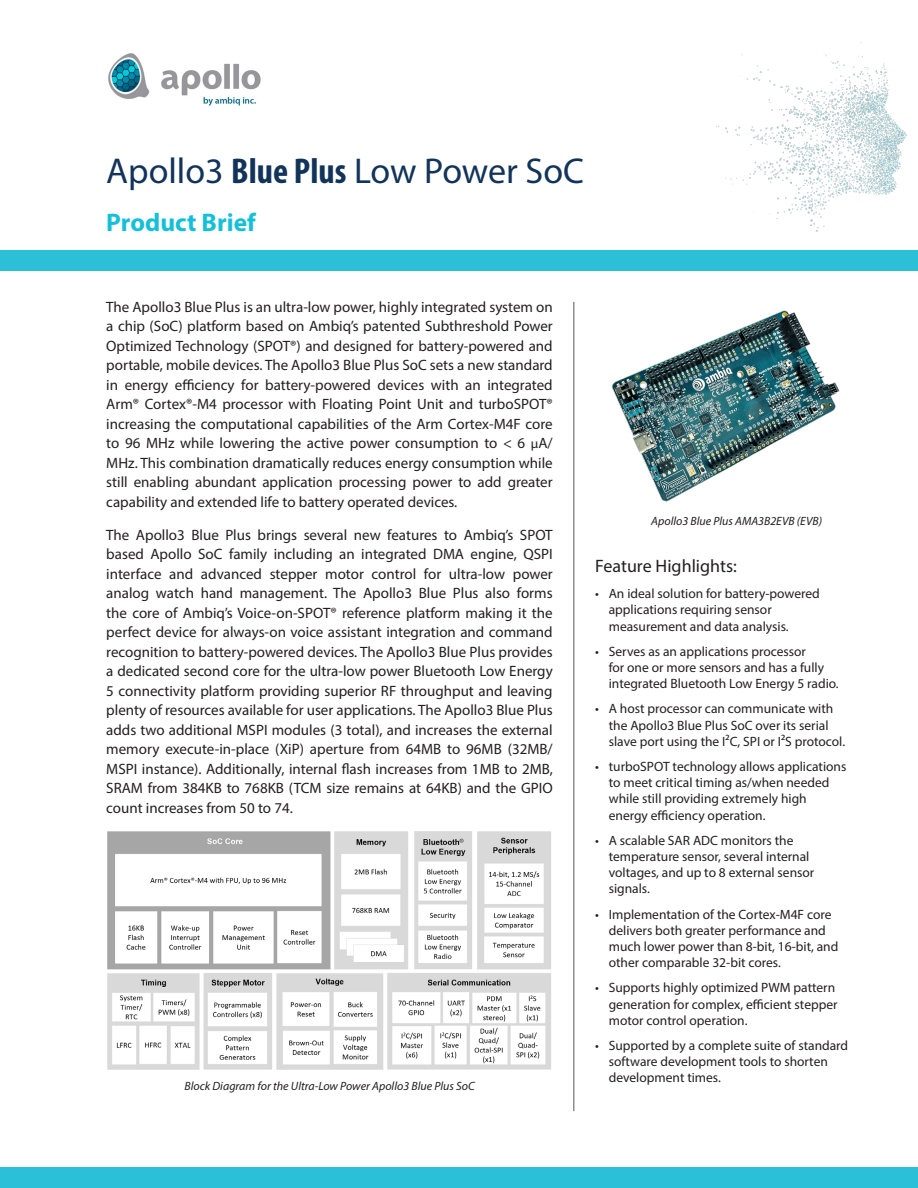
<style>
.page{position:relative;width:918px;height:1188px;background:#fff}
.page>*{position:absolute;margin:0;border:0;box-sizing:border-box;transform-origin:0 0}
.t1{font:36px "Myriad Pro";color:#12345a}
.t2{font:700 25.5px "Myriad Pro";color:#14c0d8}
.t3{font:18px "Myriad Pro";color:#231f20}
.t4{font:15px/19.5px "Myriad Pro";color:#231f20;text-align:justify}
.t5{font:13.5px/16.2px "Myriad Pro";color:#231f20}
.t6{font:italic 12px "Myriad Pro";color:#231f20}
.s1{font-weight:700;font-stretch:condensed}
.s2{font-size:13.5px}
</style>
<div class="page">
<div style="left:0;top:1167px;width:918px;height:21px;background:#2bc0d7"></div>
<hr style="left:574px;top:302px;width:1px;height:809px;background:#57585a">
<div style="left:0;top:250px;width:918px;height:21px;background:#2bc0d7"></div>
<img style="left:108px;top:53px;width:153px;height:53px">
<img style="left:107px;top:831px;width:444px;height:239px">
<img style="left:718px;top:42px;width:189px;height:189px">
<img style="left:612px;top:310px;width:228px;height:192px">
<h1 class="t1" style="left:106px;top:149px;width:479px">Apollo3 <span class="s1">Blue Plus</span> Low Power SoC</h1>
<h2 class="t2" style="left:106px;top:206px;width:151px">Product Brief</h2>
<p class="t4" style="left:106px;top:297px;width:448px">The Apollo3 Blue Plus is an ultra-low power, highly integrated system on a chip (SoC) platform based on Ambiq’s patented Subthreshold Power Optimized Technology (SPOT®) and designed for battery-powered and portable, mobile devices. The Apollo3 Blue Plus SoC sets a new standard in energy efficiency for battery-powered devices with an integrated Arm® Cortex®-M4 processor with Floating Point Unit and turboSPOT® increasing the computational capabilities of the Arm Cortex-M4F core to 96 MHz while lowering the active power consumption to &lt; 6 <span class="s2">μ</span>A/ MHz. This combination dramatically reduces energy consumption while still enabling abundant application processing power to add greater capability and extended life to battery operated devices.</p>
<p class="t4" style="left:106px;top:525px;width:448px">The Apollo3 Blue Plus brings several new features to Ambiq’s SPOT based Apollo SoC family including an integrated DMA engine, QSPI interface and advanced stepper motor control for ultra-low power analog watch hand management. The Apollo3 Blue Plus also forms the core of Ambiq’s Voice-on-SPOT® reference platform making it the perfect device for always-on voice assistant integration and command recognition to battery-powered devices. The Apollo3 Blue Plus provides a dedicated second core for the ultra-low power Bluetooth Low Energy 5 connectivity platform providing superior RF throughput and leaving plenty of resources available for user applications. The Apollo3 Blue Plus adds two additional MSPI modules (3 total), and increases the external memory execute-in-place (XiP) aperture from 64MB to 96MB (32MB/ MSPI instance). Additionally, internal flash increases from 1MB to 2MB, SRAM from 384KB to 768KB (TCM size remains at 64KB) and the GPIO count increases from 50 to 74.</p>
<p class="t6" style="left:184px;top:1079px;width:292px">Block Diagram for the Ultra-Low Power Apollo3 Blue Plus SoC</p>
<p class="t6" style="left:651px;top:514px;width:172px">Apollo3 Blue Plus AMA3B2EVB (EVB)</p>
<p class="t3" style="left:595px;top:554px;width:143px">Feature Highlights:</p>
<p class="t5" style="left:609px;top:585px;width:213px;text-indent:-14px">• An ideal solution for battery-powered applications requiring sensor measurement and data analysis.</p>
<p class="t5" style="left:609px;top:643px;width:231px;text-indent:-14px">• Serves as an applications processor<br>for one or more sensors and has a fully integrated Bluetooth Low Energy 5 radio.</p>
<p class="t5" style="left:609px;top:701px;width:238px;text-indent:-14px">• A host processor can communicate with the Apollo3 Blue Plus SoC over its serial slave port using the I2C, SPI or I2S protocol.</p>
<p class="t5" style="left:609px;top:758px;width:239px;text-indent:-14px">• turboSPOT technology allows applications to meet critical timing as/when needed while still providing extremely high energy efficiency operation.</p>
<p class="t5" style="left:609px;top:832px;width:207px;text-indent:-14px">• A scalable SAR ADC monitors the temperature sensor, several internal voltages, and up to 8 external sensor signals.</p>
<p class="t5" style="left:609px;top:906px;width:231px;text-indent:-14px">• Implementation of the Cortex-M4F core delivers both greater performance and much lower power than 8-bit, 16-bit, and other comparable 32-bit cores.</p>
<p class="t5" style="left:609px;top:980px;width:230px;text-indent:-14px">• Supports highly optimized PWM pattern generation for complex, efficient stepper motor control operation.</p>
<p class="t5" style="left:609px;top:1037px;width:241px;text-indent:-14px">• Supported by a complete suite of standard software development tools to shorten development times.</p>
</div>
